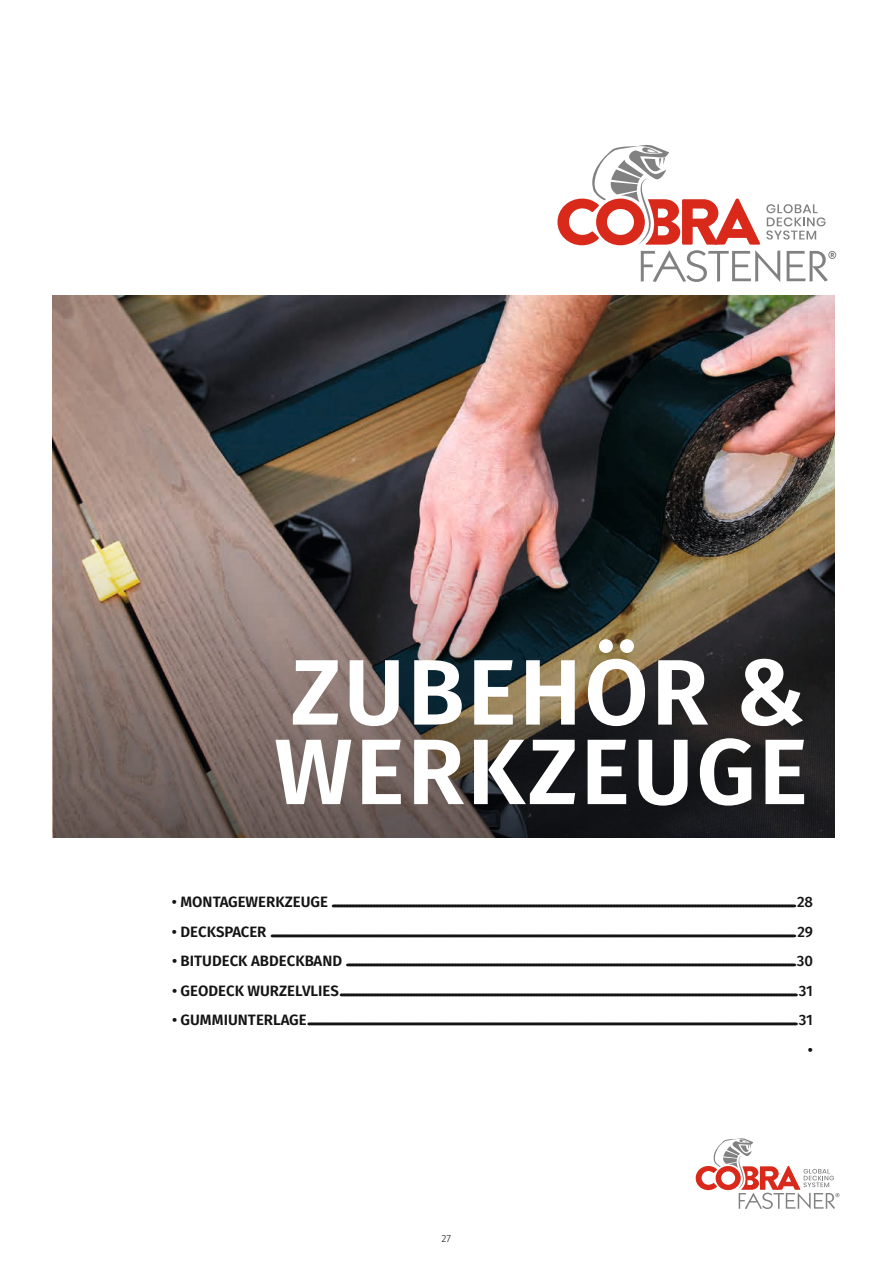
<style>
.page{position:relative;width:893px;height:1263px;background:#fff}
.page>*{position:absolute;margin:0;border:0;box-sizing:border-box;transform-origin:0 0}
.t1{font:600 93px/79.5px "Fira Sans";letter-spacing:.03em;color:#fff}
.t2{font:600 15px/29.5px "Fira Sans";letter-spacing:-.03em;color:#131413;text-align:right}
.t3{font:300 10.5px "Fira Sans";color:#131413}
.s1{font-weight:500}
</style>
<div class="page">
<img style="left:53px;top:296px;width:782px;height:234px">
<svg style="left:53px;top:530px;width:782px;height:308px;background:#5f534e"></svg>
<svg style="left:557px;top:145px;width:279px;height:137px"></svg>
<svg style="left:696px;top:1138px;width:143px;height:71px"></svg>
<h1 class="t1" style="left:274px;top:647px;width:535px">ZUBEHÖR &amp;<br>WERKZEUGE</h1>
<p class="t2" style="left:172px;top:886px;width:642px">• MO N TAG E W E R K Z E U G E ........................................................................................................................................................................................................................................................................................................................................................................................... <span class="s1">28</span></p>
<p class="t2" style="left:172px;top:916px;width:642px">• D E C K S PAC E R .............................................................................................................................................................................................................................................................................................................................................................................................................................................. <span class="s1">29</span></p>
<p class="t2" style="left:172px;top:945px;width:642px">• B I T U D E C K A B D E C K BA N D ................................................................................................................................................................................................................................................................................................................................................................................ <span class="s1">30</span></p>
<p class="t2" style="left:172px;top:975px;width:642px">• G E O D E C K W U R Z E LV L I E S ....................................................................................................................................................................................................................................................................................................................................................................................... <span class="s1">31</span></p>
<p class="t2" style="left:172px;top:1004px;width:642px">• G U M M I U N T E R L AG E ................................................................................................................................................................................................................................................................................................................................................................................................................. <span class="s1">31 </span>•</p>
<p class="t3" style="left:441px;top:1230px;width:11px">27</p>
</div>
